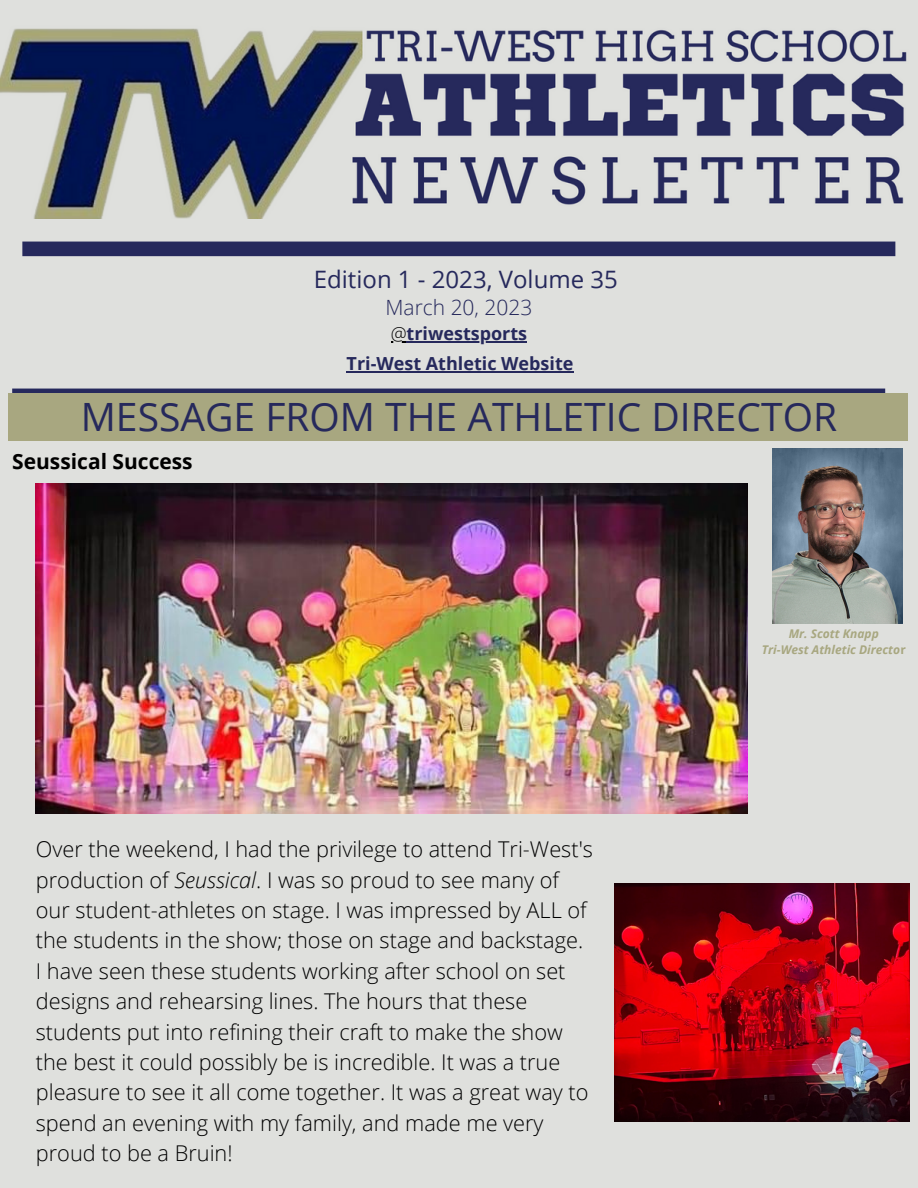
<style>
.page{position:relative;width:918px;height:1188px;background:#dfe0dd}
.page>*{position:absolute;margin:0;border:0;box-sizing:border-box;transform-origin:0 0}
.t1{font:39px "Open Sans";color:#26295c}
.t2{font:24px "Open Sans";color:#26295c}
.t3{font:300 21.75px/30.3px "Open Sans";color:#000}
.t4{font:700 21px "Open Sans";color:#000}
.t5{font:300 21px "Open Sans";color:#26295c}
.t6{font:700 18px/30.2px "Open Sans";color:#26295c;text-align:center}
.t7{font:italic 700 12px/16px "Open Sans";color:#a8a780;text-align:center}
.s1{font-weight:300;color:#000}
.s2{font-style:italic}
.s3{font-style:normal}
</style>
<div class="page">
<img style="left:0;top:28px;width:907px;height:190px">
<div style="left:22px;top:242px;width:873px;height:14px;background:#26295c"></div>
<hr style="left:12px;top:389px;width:873px;height:4px;background:#26295c">
<div style="left:9px;top:393px;width:899px;height:47px;background:#a8a780"></div>
<img style="left:772px;top:448px;width:131px;height:176px">
<img style="left:36px;top:484px;width:712px;height:330px">
<img style="left:614px;top:883px;width:295px;height:239px">
<svg style="left:391px;top:341px;width:16px;height:2px"></svg>
<hr style="left:407px;top:341px;width:120px;height:2px;background:#26295c">
<hr style="left:347px;top:372px;width:227px;height:1px;background:#26295c">
<p class="t2" style="left:314px;top:262px;width:306px">Edition 1 - 2023, Volume 35</p>
<p class="t5" style="left:385px;top:293px;width:149px">March 20, 2023</p>
<p class="t6" style="left:347px;top:318px;width:228px"><span class="s1">@</span>triwestsports<br>Tri-West Athletic Website</p>
<h1 class="t1" style="left:81px;top:390px;width:758px">MESSAGE FROM THE ATHLETIC DIRECTOR</h1>
<p class="t4" style="left:12px;top:447px;width:182px">Seussical Success</p>
<p class="t3" style="left:36px;top:834px;width:559px">Over the weekend, I had the privilege to attend Tri-West's production of <span class="s2">Seussical</span>. I was so proud to see many of our student-athletes on stage. I was impressed by ALL of the students in the show; those on stage and backstage.<br>I have seen these students working after school on set designs and rehearsing lines. The hours that these students put into refining their craft to make the show the best it could possibly be is incredible. It was a true pleasure to see it all come together. It was a great way to spend an evening with my family, and made me very proud to be a Bruin!</p>
<p class="t7" style="left:762px;top:625px;width:145px">Mr. Scott Knapp<br>Tri-West Athletic Directo<span class="s3">r</span></p>
</div>
